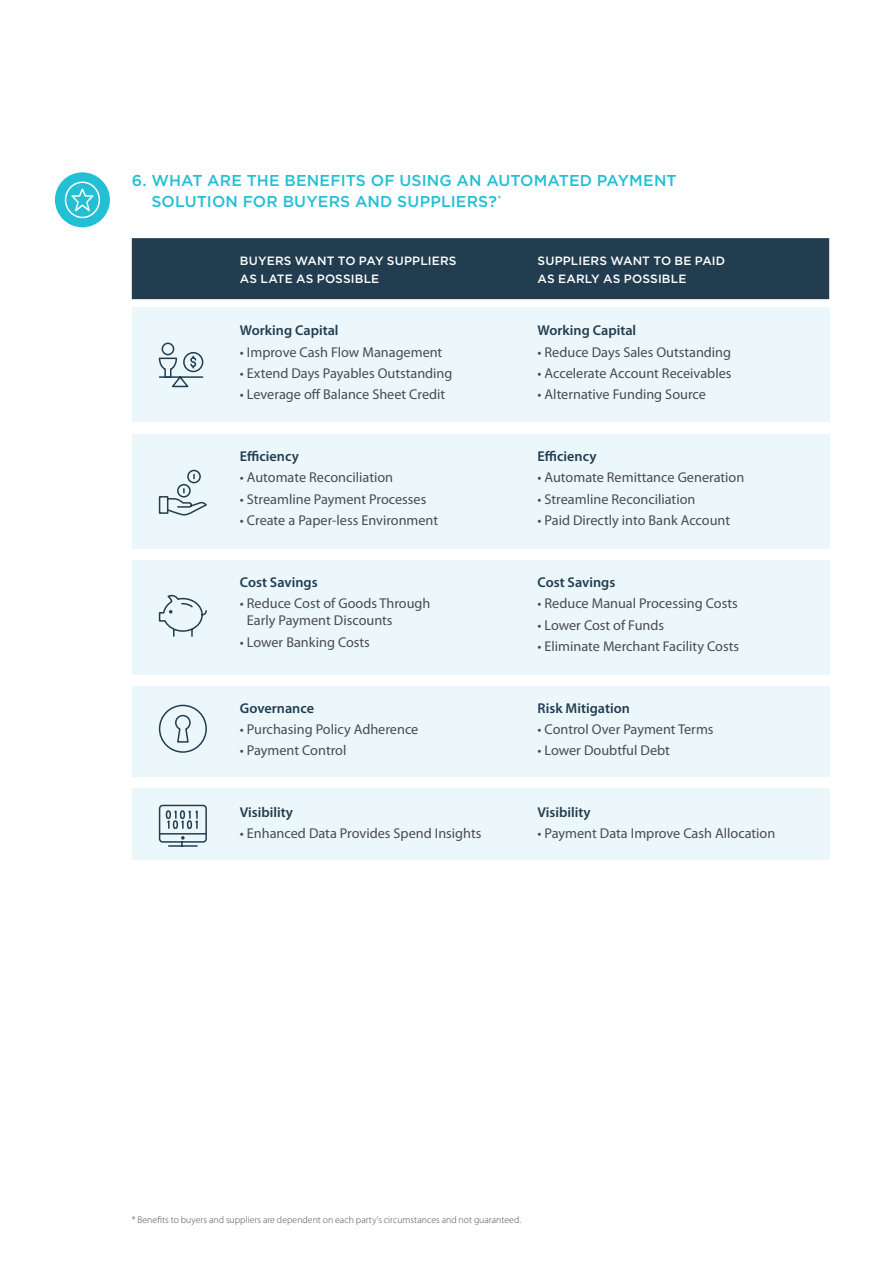
<style>
.page{position:relative;width:893px;height:1263px;background:#fff}
.page>*{position:absolute;margin:0;border:0;box-sizing:border-box;transform-origin:0 0}
.t1{font:500 15.75px/21px "Gotham HTF";letter-spacing:.01em;color:#23bfd5}
.t2{font:14.25px/17.1px "Myriad Pro";color:#4b4c4d}
.t3{font:600 14.25px "Myriad Pro";color:#223d50}
.t4{font:500 12px/18px "Gotham HTF";letter-spacing:.01em;color:#fff}
.t5{font:300 9.75px "Myriad Pro";color:#4b4c4d}
</style>
<div class="page">
<div style="left:132px;top:307px;width:697px;height:115px;background:#ebf7fa"></div>
<div style="left:132px;top:434px;width:697px;height:114px;background:#ebf7fa"></div>
<div style="left:132px;top:560px;width:697px;height:115px;background:#ebf7fa"></div>
<div style="left:132px;top:686px;width:697px;height:91px;background:#ebf7fa"></div>
<div style="left:132px;top:788px;width:697px;height:72px;background:#ebf7fa"></div>
<div style="left:132px;top:238px;width:697px;height:61px;background:#223d50"></div>
<div style="left:55px;top:172px;width:55px;height:55px;background:#23bfd5;border-radius:50%"></div>
<svg style="left:64px;top:181px;width:36px;height:38px"></svg>
<svg style="left:158px;top:342px;width:46px;height:46px"></svg>
<div style="left:159px;top:496px;width:9px;height:18px;border:2px solid #223d50"></div>
<svg style="left:166px;top:469px;width:41px;height:47px"></svg>
<svg style="left:158px;top:594px;width:49px;height:43px"></svg>
<svg style="left:158px;top:704px;width:49px;height:49px"></svg>
<svg style="left:158px;top:804px;width:49px;height:43px"></svg>
<hr style="left:160px;top:833px;width:46px;height:1px;background:#223d50">
<p class="t1" style="left:151px;top:170px;width:527px;text-indent:-20px">6. WHAT ARE THE BENEFITS OF USING AN AUTOMATED PAYMENT<br>SOLUTION FOR BUYERS AND SUPPLIERS?<sup>*</sup></p>
<p class="t4" style="left:240px;top:251px;width:218px">BUYERS WANT TO PAY SUPPLIERS<br>AS LATE AS POSSIBLE</p>
<p class="t4" style="left:537px;top:251px;width:189px">SUPPLIERS WANT TO BE PAID<br>AS EARLY AS POSSIBLE</p>
<p class="t3" style="left:240px;top:323px;width:100px">Working Capital</p>
<p class="t2" style="left:240px;top:344px;width:204px">• Improve Cash Flow Management</p>
<p class="t2" style="left:240px;top:365px;width:214px">• Extend Days Payables Outstanding</p>
<p class="t2" style="left:240px;top:386px;width:207px">• Leverage off Balance Sheet Credit</p>
<p class="t3" style="left:240px;top:448px;width:60px">Efficiency</p>
<p class="t2" style="left:240px;top:469px;width:155px">• Automate Reconciliation</p>
<p class="t2" style="left:240px;top:491px;width:188px">• Streamline Payment Processes</p>
<p class="t2" style="left:240px;top:512px;width:200px">• Create a Paper-less Environment</p>
<p class="t3" style="left:240px;top:574px;width:79px">Cost Savings</p>
<p class="t2" style="left:247px;top:595px;width:185px;text-indent:-7px">• Reduce Cost of Goods Through<br>Early Payment Discounts</p>
<p class="t2" style="left:240px;top:634px;width:132px">• Lower Banking Costs</p>
<p class="t3" style="left:240px;top:700px;width:76px">Governance</p>
<p class="t2" style="left:240px;top:721px;width:180px">• Purchasing Policy Adherence</p>
<p class="t2" style="left:240px;top:742px;width:108px">• Payment Control</p>
<p class="t3" style="left:240px;top:804px;width:55px">Visibility</p>
<p class="t2" style="left:240px;top:825px;width:243px">• Enhanced Data Provides Spend Insights</p>
<p class="t3" style="left:537px;top:323px;width:100px">Working Capital</p>
<p class="t2" style="left:537px;top:344px;width:195px">• Reduce Days Sales Outstanding</p>
<p class="t2" style="left:537px;top:365px;width:195px">• Accelerate Account Receivables</p>
<p class="t2" style="left:537px;top:386px;width:170px">• Alternative Funding Source</p>
<p class="t3" style="left:537px;top:448px;width:60px">Efficiency</p>
<p class="t2" style="left:537px;top:469px;width:208px">• Automate Remittance Generation</p>
<p class="t2" style="left:537px;top:491px;width:159px">• Streamline Reconciliation</p>
<p class="t2" style="left:537px;top:512px;width:194px">• Paid Directly into Bank Account</p>
<p class="t3" style="left:537px;top:574px;width:79px">Cost Savings</p>
<p class="t2" style="left:537px;top:595px;width:202px">• Reduce Manual Processing Costs</p>
<p class="t2" style="left:537px;top:616px;width:128px">• Lower Cost of Funds</p>
<p class="t2" style="left:537px;top:638px;width:203px">• Eliminate Merchant Facility Costs</p>
<p class="t3" style="left:537px;top:700px;width:94px">Risk Mitigation</p>
<p class="t2" style="left:537px;top:721px;width:177px">• Control Over Payment Terms</p>
<p class="t2" style="left:537px;top:742px;width:134px">• Lower Doubtful Debt</p>
<p class="t3" style="left:537px;top:804px;width:55px">Visibility</p>
<p class="t2" style="left:537px;top:825px;width:239px">• Payment Data Improve Cash Allocation</p>
<p class="t5" style="left:132px;top:1213px;width:391px">* Benefits to buyers and suppliers are dependent on each party’s circumstances and not guaranteed.</p>
</div>
